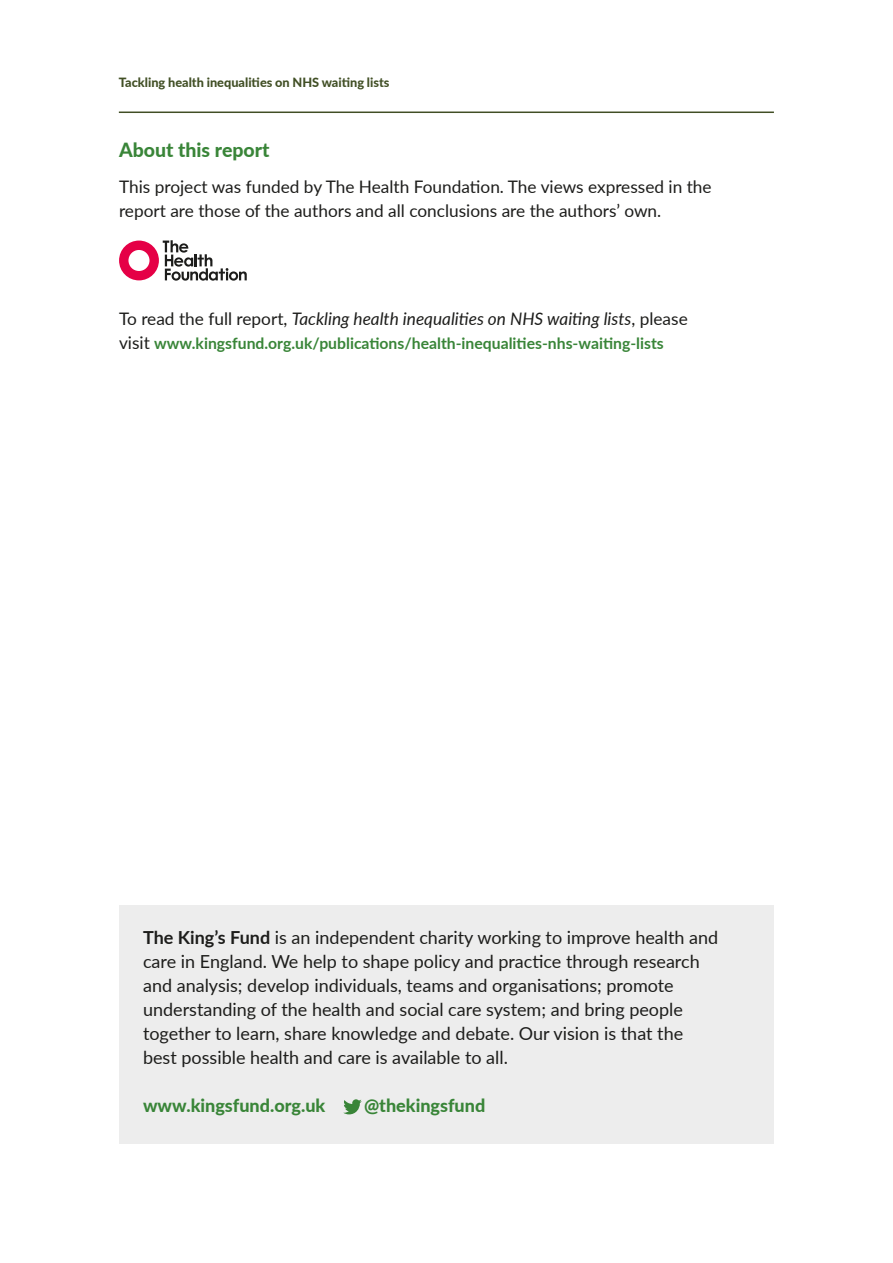
<style>
.page{position:relative;width:893px;height:1263px;background:#fff}
.page>*{position:absolute;margin:0;border:0;box-sizing:border-box;transform-origin:0 0}
.t1{font:800 19.5px "Lato";color:#398538}
.t2{font:18px/24px "Lato";color:#1d1d1b}
.t3{font:800 18px "Lato";color:#398538}
.t4{font:17.25px/24px "Lato";color:#1d1d1b}
.t5{font:italic 17.25px "Lato";color:#1d1d1b}
.t6{font:700 15.75px "Lato";color:#398538}
.t7{font:800 12.75px "Lato";color:#414f25}
.s1{font-style:normal}
.s2{font-weight:400;font-size:17.25px;color:#1d1d1b}
.s3{font-weight:700}
</style>
<div class="page">
<hr style="left:119px;top:112px;width:655px;height:1px;background:#414f25">
<div style="left:119px;top:906px;width:655px;height:238px;background:#ededed"></div>
<svg style="left:343px;top:1099px;width:19px;height:15px"></svg>
<svg style="left:119px;top:240px;width:128px;height:41px"></svg>
<p class="t7" style="left:119px;top:73px;width:272px">Tackling health inequalities on NHS waiting lists</p>
<p class="t1" style="left:119px;top:135px;width:152px">About this report</p>
<p class="t4" style="left:119px;top:174px;width:594px">This project was funded by The Health Foundation. The views expressed in the report are those of the authors and all conclusions are the authors’ own.</p>
<p class="t5" style="left:119px;top:306px;width:570px"><span class="s1">To read the full report,</span> Tackling health inequalities on NHS waiting lists<span class="s1">, please</span></p>
<p class="t6" style="left:119px;top:331px;width:546px"><span class="s2">visit</span> www.kingsfund.org.uk/publications/health-inequalities-nhs-waiting-lists</p>
<p class="t2" style="left:143px;top:925px;width:577px"><span class="s3">The King’s Fund</span> is an independent charity working to improve health and care in England. We help to shape policy and practice through research and analysis; develop individuals, teams and organisations; promote understanding of the health and social care system; and bring people together to learn, share knowledge and debate. Our vision is that the best possible health and care is available to all.</p>
<p class="t3" style="left:143px;top:1092px;width:184px">www.kingsfund.org.uk</p>
<p class="t3" style="left:364px;top:1092px;width:123px">@thekingsfund</p>
</div>
